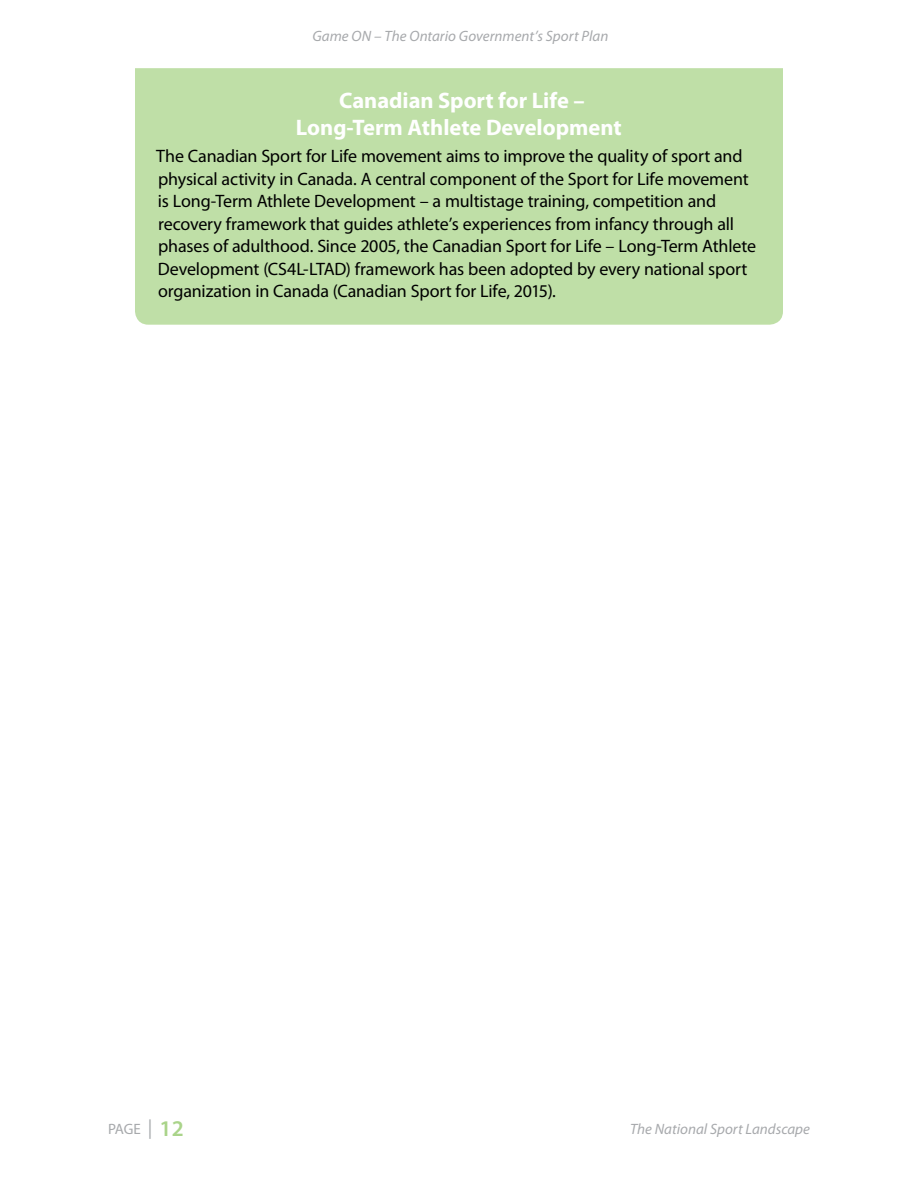
<style>
.page{position:relative;width:918px;height:1188px;background:#fff}
.page>*{position:absolute;margin:0;border:0;box-sizing:border-box;transform-origin:0 0}
.t1{font:700 22.5px/27px "Myriad Pro";letter-spacing:-.005em;color:#fff;text-align:center}
.t2{font:18px/22.5px "Myriad Pro";letter-spacing:-.01em;color:#000}
.t3{font:italic 15px "Myriad Pro";color:#a7a9ac}
.t4{font:15px "Myriad Pro";color:#a7a9ac}
.s1{font-stretch:condensed;font-size:19.5px}
.s2{font-weight:600;font-size:22.5px;color:#aad48a}
</style>
<div class="page">
<div style="left:135px;top:68px;width:648px;height:257px;background:#bfdfa7"></div>
<p class="t3" style="left:312px;top:26px;width:298px">Game ON – The Ontario Government’s Sport Plan</p>
<p class="t1" style="left:296px;top:86px;width:327px">Canadian Sport for Life –<br>Long-Term Athlete Development</p>
<p class="t2" style="left:156px;top:144px;width:601px">The Canadian Sport for Life movement aims to improve the quality of sport and physical activity in Canada. A central component of the Sport for Life movement is Long-Term Athlete Development – a multistage training, competition and recovery framework that guides athlete’s experiences from infancy through all phases of adulthood. Since 2005, the Canadian Sport for Life – Long-Term Athlete Development (CS4L-LTAD) framework has been adopted by every national sport organization in Canada (Canadian Sport for Life, 2015).</p>
<p class="t4" style="left:108px;top:1120px;width:77px">PAGE <span class="s1">|</span> <span class="s2">12</span></p>
<p class="t3" style="left:630px;top:1120px;width:181px">The National Sport Landscape</p>
</div>
